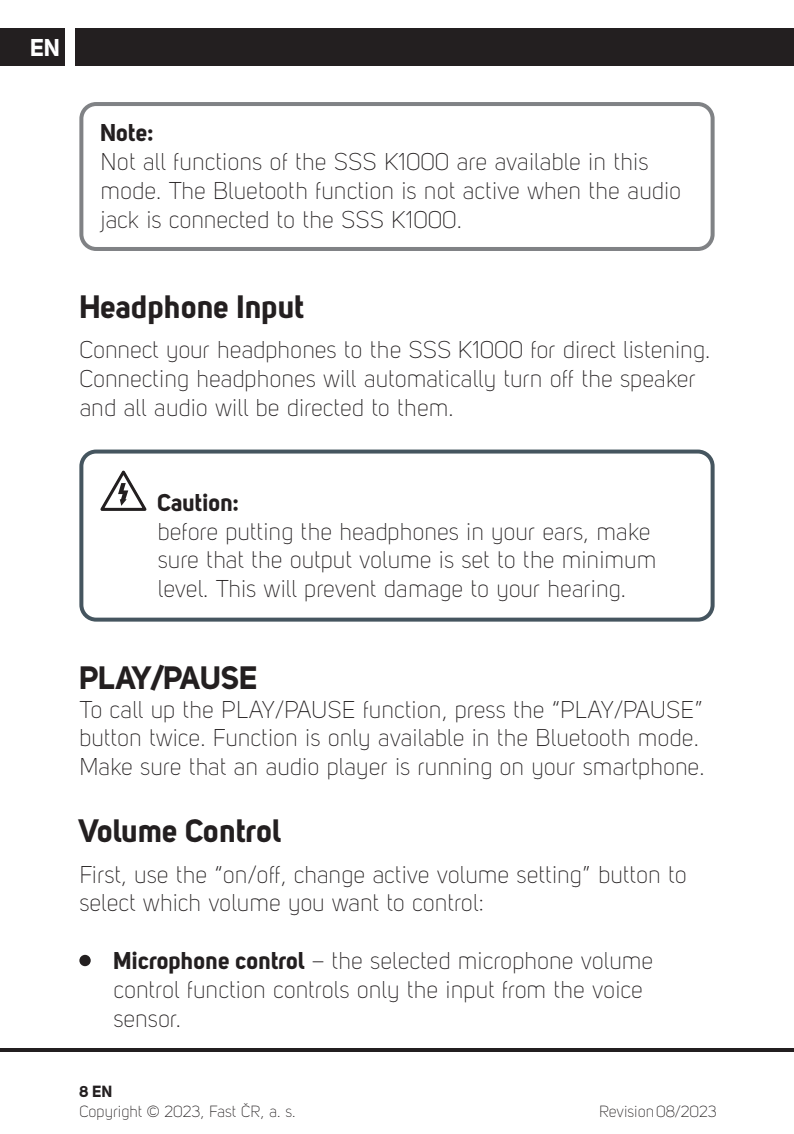
<style>
.page{position:relative;width:794px;height:1134px;background:#fff}
.page>*{position:absolute;margin:0;border:0;box-sizing:border-box;transform-origin:0 0}
.t1{font:32px "Uni Sans PRO Bold";color:#231f20}
.t2{font:32px "Uni Sans PRO Bold";letter-spacing:-.02em;color:#231f20}
.t3{font:24px/28.8px "Uni Sans PRO Light";color:#231f20}
.t4{font:24px "Uni Sans PRO Bold";color:#231f20}
.t5{font:24px "Uni Sans PRO Bold";color:#fff}
.t6{font:16px "Uni Sans PRO Light";color:#231f20}
.t7{font:16px "Uni Sans PRO Bold";color:#231f20}
.s1{font-family:"Uni Sans PRO Bold"}
</style>
<div class="page">
<div style="left:75px;top:28px;width:719px;height:38px;background:#231f20"></div>
<div style="left:0;top:28px;width:64px;height:38px;background:#231f20"></div>
<hr style="left:0;top:1048px;width:794px;height:4px;background:#231f20">
<div style="left:79px;top:102px;width:635px;height:149px;border:4px solid #808285;border-radius:15px"></div>
<svg style="left:100px;top:470px;width:47px;height:41px"></svg>
<div style="left:79px;top:449px;width:635px;height:173px;border:4px solid #45555f;border-radius:15px"></div>
<div style="left:79px;top:955px;width:12px;height:11px;background:#231f20;border-radius:50%"></div>
<p class="t5" style="left:30px;top:33px;width:32px">EN</p>
<p class="t4" style="left:100px;top:118px;width:55px">Note:</p>
<p class="t3" style="left:100px;top:147px;width:582px">Not all functions of the SSS K1000 are available in this mode. The Bluetooth function is not active when the audio jack is connected to the SSS K1000.</p>
<h1 class="t1" style="left:79px;top:287px;width:227px">Headphone Input</h1>
<p class="t3" style="left:79px;top:336px;width:632px">Connect your headphones to the SSS K1000 for direct listening.<br>Connecting headphones will automatically turn off the speaker and all audio will be directed to them.</p>
<p class="t4" style="left:158px;top:487px;width:83px">Caution:</p>
<p class="t3" style="left:158px;top:517px;width:500px">before putting the headphones in your ears, make sure that the output volume is set to the minimum level. This will prevent damage to your hearing.</p>
<h1 class="t2" style="left:79px;top:658px;width:180px">PLAY/PAUSE</h1>
<p class="t3" style="left:79px;top:695px;width:627px">To call up the PLAY/PAUSE function, press the “PLAY/PAUSE” button twice. Function is only available in the Bluetooth mode.<br>Make sure that an audio player is running on your smartphone.</p>
<h1 class="t1" style="left:79px;top:811px;width:204px">Volume Control</h1>
<p class="t3" style="left:79px;top:860px;width:609px">First, use the “on/off, change active volume setting” button to select which volume you want to control:</p>
<p class="t3" style="left:113px;top:946px;width:541px"><span class="s1">Microphone control</span> – the selected microphone volume control function controls only the input from the voice sensor.</p>
<p class="t7" style="left:79px;top:1081px;width:35px">8 EN</p>
<p class="t6" style="left:79px;top:1103px;width:218px">Copyright © 2023, Fast ČR, a. s.</p>
<p class="t6" style="left:599px;top:1103px;width:119px">Revision 08/2023</p>
</div>
